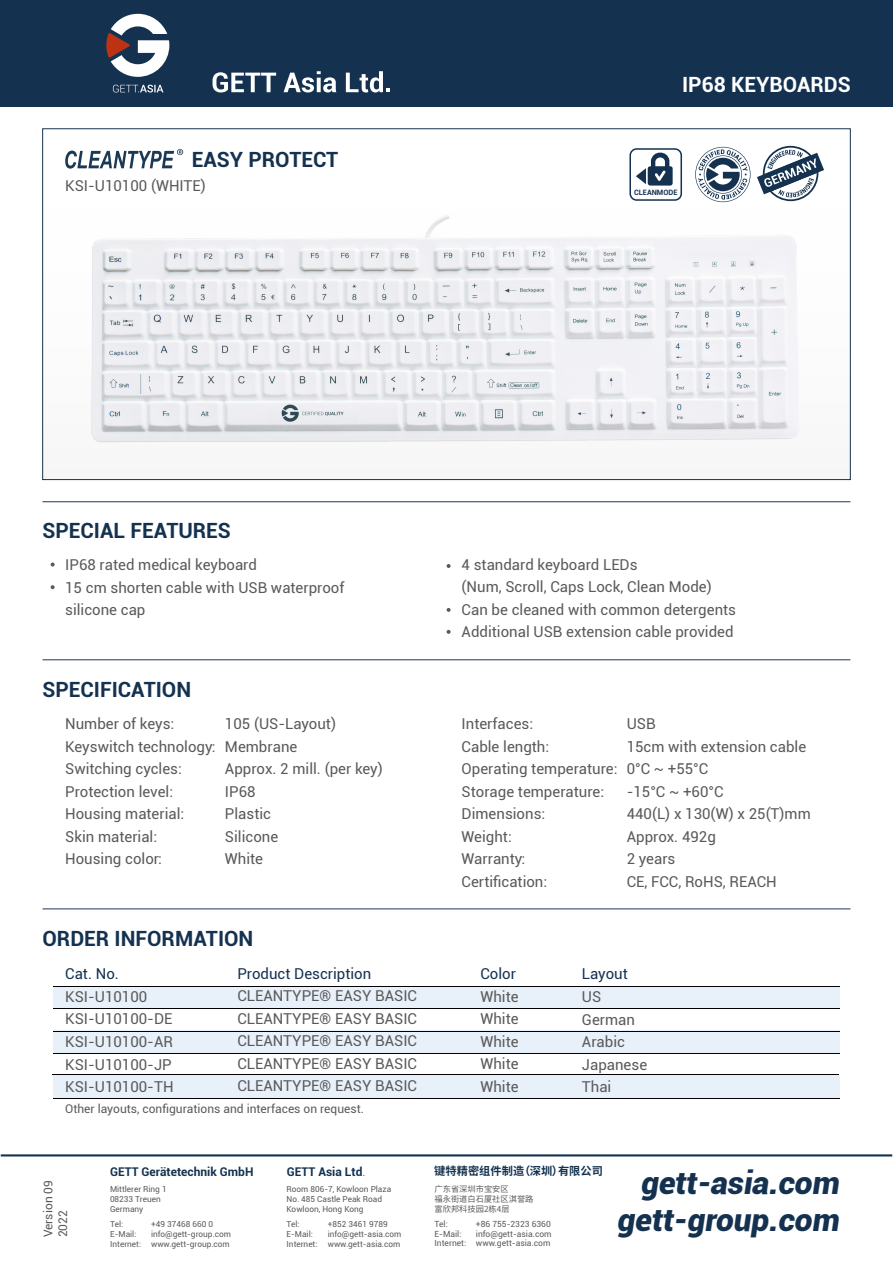
<style>
.page{position:relative;width:893px;height:1263px;background:#fff}
.page>*{position:absolute;margin:0;border:0;box-sizing:border-box;transform-origin:0 0}
.t1{font:italic 900 31.5px/37.8px "Roboto";color:#143250;text-align:right}
.t2{font:700 21px "Roboto";color:#143250}
.t3{font:700 21px "Roboto";color:#fff}
.t4{font:15px/22.5px "Roboto";color:#5a5a5a}
.t5{font:15px "Roboto";color:#143250}
.t6{font:12px/14.4px "Roboto";color:#5a5a5a}
.t7{font:700 12px "Roboto";color:#143250}
.t8{font:700 11.25px "Source Han Sans CN";color:#143250}
.t9{font:8.55px/9.8px "Roboto";color:#5a5a5a}
.t10{font:8.25px/9.9px "Roboto";color:#5a5a5a}
.t11{font:8.25px/9.9px "Source Han Sans CN";color:#5a5a5a}
.t12{font:700 7.35px "Roboto";color:#143250}
.s1{font-family:"Adobe Song Std";font-weight:300}
</style>
<div class="page">
<svg style="left:65px;top:149px;width:118px;height:20px"></svg>
<svg style="left:695px;top:147px;width:55px;height:55px"></svg>
<svg style="left:757px;top:146px;width:67px;height:55px"></svg>
<div style="left:0;top:0;width:893px;height:106px;background:#143250"></div>
<svg style="left:106px;top:14px;width:63px;height:63px"></svg>
<svg style="left:113px;top:85px;width:50px;height:7px"></svg>
<svg style="left:213px;top:72px;width:63px;height:20px"></svg>
<svg style="left:284px;top:71px;width:52px;height:21px"></svg>
<svg style="left:346px;top:71px;width:44px;height:21px"></svg>
<div style="left:629px;top:148px;width:53px;height:53px;border:2px solid #143250;border-radius:6px"></div>
<svg style="left:636px;top:150px;width:37px;height:36px"></svg>
<img style="left:42px;top:213px;width:757px;height:258px">
<hr style="left:1px;top:1154px;width:891px;height:2px;background:#143250">
<hr style="left:43px;top:501px;width:807px;height:1px;background:#1b3855">
<svg style="left:51px;top:562px;width:4px;height:4px"></svg>
<svg style="left:51px;top:585px;width:4px;height:4px"></svg>
<svg style="left:447px;top:564px;width:4px;height:4px"></svg>
<svg style="left:447px;top:608px;width:4px;height:4px"></svg>
<svg style="left:447px;top:630px;width:4px;height:4px"></svg>
<hr style="left:43px;top:659px;width:807px;height:1px;background:#1b3855">
<hr style="left:43px;top:908px;width:807px;height:1px;background:#1b3855">
<div style="left:53px;top:1031px;width:787px;height:22px;background:#e8f0fa"></div>
<div style="left:53px;top:986px;width:787px;height:22px;background:#e8f0fa"></div>
<hr style="left:53px;top:986px;width:787px;height:1px;background:#040000">
<hr style="left:53px;top:1008px;width:787px;height:1px;background:#040000">
<hr style="left:53px;top:1031px;width:787px;height:1px;background:#040000">
<hr style="left:53px;top:1053px;width:787px;height:1px;background:#040000">
<hr style="left:52px;top:1074px;width:787px;height:1px;background:#040000">
<div style="left:53px;top:1075px;width:787px;height:23px;background:#e8f0fa"></div>
<hr style="left:53px;top:1098px;width:787px;height:1px;background:#040000">
<h2 class="t2" style="left:192px;top:145px;width:148px">EASY PROTECT</h2>
<p class="t4" style="left:65px;top:174px;width:142px">KSI-U10100 (WHITE)</p>
<h2 class="t2" style="left:43px;top:515px;width:190px">SPECIAL FEATURES</h2>
<h2 class="t3" style="left:682px;top:70px;width:170px">IP68 KEYBOARDS</h2>
<p class="t12" style="left:634px;top:187px;width:45px">CLEANMODE</p>
<p class="t4" style="left:65px;top:553px;width:281px">IP68 rated medical keyboard<br>15 cm shorten cable with USB waterproof silicone cap</p>
<p class="t4" style="left:462px;top:553px;width:276px">4 standard keyboard LEDs<br>(Num, Scroll, Caps Lock, Clean Mode)<br>Can be cleaned with common detergents Additional USB extension cable provided</p>
<h2 class="t2" style="left:43px;top:675px;width:150px">SPECIFICATION</h2>
<p class="t4" style="left:65px;top:712px;width:152px">Number of keys:<br>Keyswitch technology:<br>Switching cycles:<br>Protection level:<br>Housing material:<br>Skin material:<br>Housing color:</p>
<p class="t4" style="left:462px;top:712px;width:157px">Interfaces:<br>Cable length:<br>Operating temperature:<br>Storage temperature:<br>Dimensions:<br>Weight:<br>Warranty:<br>Certification:</p>
<p class="t4" style="left:627px;top:712px;width:186px">USB<br>15cm with extension cable<br>0°C ~ +55°C<br>-15°C ~ +60°C<br>440(L) x 130(W) x 25(T)mm<br>Approx. 492g<br>2 years<br>CE, FCC, RoHS, REACH</p>
<p class="t4" style="left:225px;top:712px;width:159px">105 (US-Layout)<br>Membrane<br>Approx. 2 mill. (per key)<br>IP68<br>Plastic<br>Silicone<br>White</p>
<h2 class="t2" style="left:43px;top:924px;width:212px">ORDER INFORMATION</h2>
<p class="t5" style="left:65px;top:963px;width:55px">Cat. No.</p>
<p class="t5" style="left:237px;top:963px;width:135px">Product Description</p>
<p class="t5" style="left:480px;top:963px;width:37px">Color</p>
<p class="t5" style="left:582px;top:963px;width:47px">Layout</p>
<p class="t4" style="left:65px;top:985px;width:110px">KSI-U10100<br>KSI-U10100-DE<br>KSI-U10100-AR<br>KSI-U10100-JP<br>KSI-U10100-TH</p>
<p class="t4" style="left:237px;top:984px;width:181px;text-align:justify">CLEANTYPE® EASY BASIC CLEANTYPE® EASY BASIC CLEANTYPE® EASY BASIC CLEANTYPE® EASY BASIC CLEANTYPE® EASY BASIC</p>
<p class="t4" style="left:480px;top:984px;width:40px;text-align:justify">White White White White White</p>
<p class="t6" style="left:65px;top:1101px;width:300px">Other layouts, configurations and interfaces on request.</p>
<p class="t4" style="left:582px;top:985px;width:67px">US<br>German<br>Arabic<br>Japanese<br>Thai</p>
<p class="t8" style="left:434px;top:1164px;width:170px">键特精密组件制造（深圳）有限公司</p>
<p class="t7" style="left:110px;top:1163px;width:145px">GETT Gerätetechnik GmbH</p>
<p class="t10" style="left:110px;top:1184px;width:58px">Mittlerer Ring 1<br>08233 Treuen<br>Germany</p>
<p class="t10" style="left:110px;top:1218px;width:32px">Tel:<br>E-Mail:<br>Internet:</p>
<p class="t10" style="left:151px;top:1218px;width:81px">+49 37468 660 0 info@gett-group.com www.gett-group.com</p>
<p class="t7" style="left:287px;top:1163px;width:80px">GETT Asia Ltd<span class="s1">.</span></p>
<p class="t10" style="left:286px;top:1184px;width:106px">Room 806-7, Kowloon Plaza<br>No. 485 Castle Peak Road<br>Kowloon, Hong Kong</p>
<p class="t10" style="left:287px;top:1218px;width:32px">Tel:<br>E-Mail:<br>Internet:</p>
<p class="t10" style="left:328px;top:1218px;width:75px">+852 3461 9789 info@gett-asia.com www.gett-asia.com</p>
<p class="t6" style="left:41px;top:1237px;width:59px;rotate:-90deg">Version 09<br>2022</p>
<h1 class="t1" style="left:618px;top:1162px;width:223px">gett-asia.com gett-group.com</h1>
<p class="t11" style="left:435px;top:1184px;width:100px">广东省深圳市宝安区<br>福永街道白石厦社区淇誉路富欣邦科技园2栋4层</p>
<p class="t9" style="left:434px;top:1219px;width:33px">Tel:<br>E-Mail:<br>Internet:</p>
<p class="t9" style="left:476px;top:1219px;width:77px;text-align:justify">+86 755-2323 6360 info@gett-asia.com www.gett-asia.com</p>
</div>
